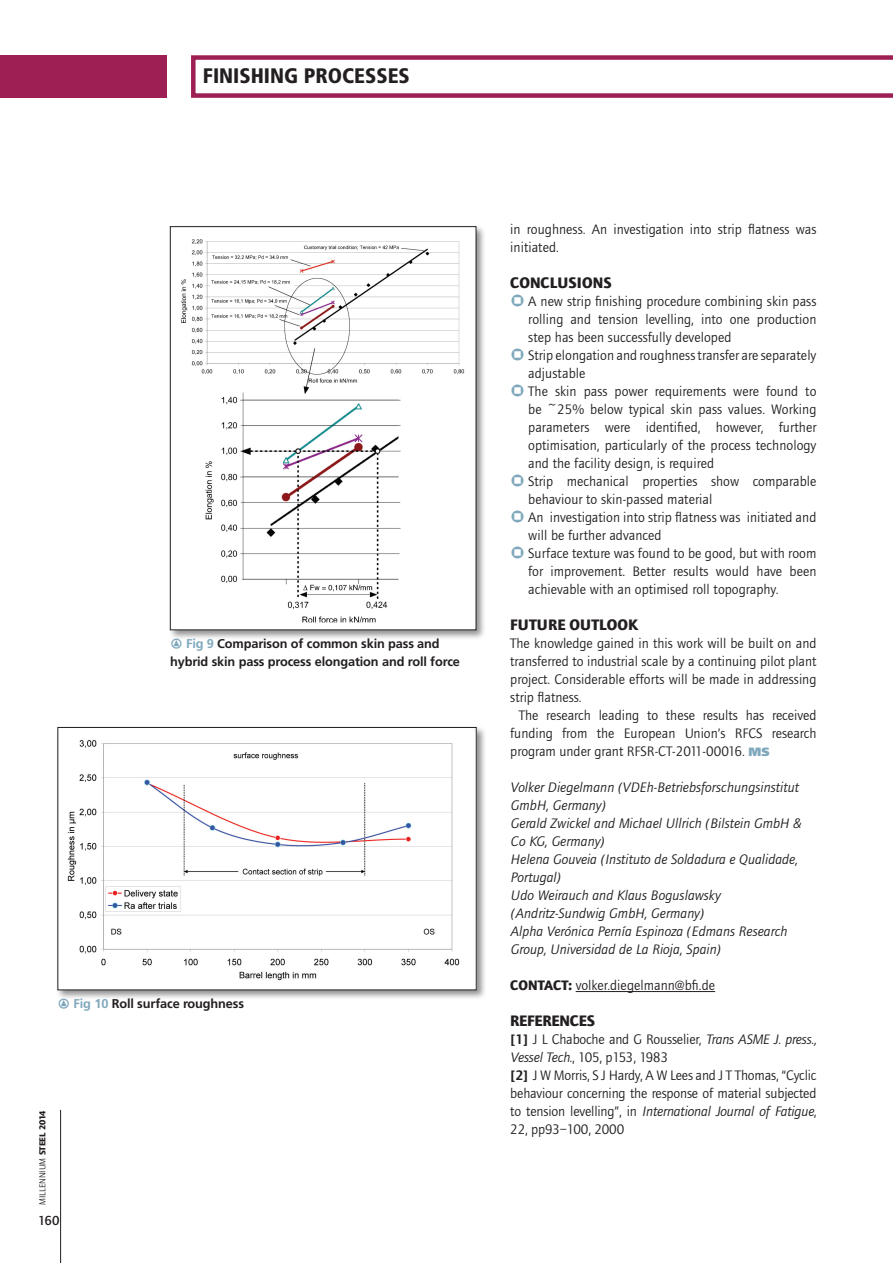
<style>
.page{position:relative;width:893px;height:1263px;background:#fff}
.page>*{position:absolute;margin:0;border:0;box-sizing:border-box;transform-origin:0 0}
.t1{font:900 condensed 21px "Frutiger";color:#231f20}
.t2{font:700 15.75px "Foundry Journal";letter-spacing:.005em;color:#231f20}
.t3{font:14.25px/18px "Foundry Journal";letter-spacing:.005em;color:#231f20}
.t4{font:italic 14.25px/18px "Foundry Journal";letter-spacing:.005em;color:#231f20}
.t5{font:500 13.5px "Foundry Journal";color:#231f20}
.t6{font:700 12.75px/18px "Frutiger";letter-spacing:-.01em;color:#231f20}
.t7{font:9px "Foundry Journal";color:#231f20}
.s1{font-family:"Linotype Tapestry Circle";font-weight:400;color:#7fa8bc}
.s2{color:#7fa8bc}
.s3{font-weight:700}
.s4{font-family:"Linotype Tapestry Circle";font-size:15px;color:#7fa8bc}
.s5{font-family:"Frutiger";font-weight:900;font-size:12px;color:#7fa8bc}
.s6{font-weight:600}
.s7{font-style:italic}
</style>
<div class="page">
<hr style="left:60px;top:1110px;width:1px;height:153px;background:#231f20">
<div style="left:0;top:56px;width:166px;height:42px;background:#9e1f54"></div>
<svg style="left:191px;top:55px;width:702px;height:43px"></svg>
<hr style="left:576px;top:991px;width:139px;height:1px;background:#231f20">
<div style="left:168px;top:224px;width:325px;height:422px;background:#231f20;opacity:.5"></div>
<div style="left:170px;top:227px;width:306px;height:403px;background:#fff"></div>
<img style="left:181px;top:239px;width:284px;height:384px">
<div style="left:170px;top:226px;width:306px;height:404px;border:1px solid #231f20"></div>
<div style="left:56px;top:725px;width:437px;height:281px;background:#231f20;opacity:.5"></div>
<div style="left:58px;top:727px;width:418px;height:263px;background:#fff"></div>
<img style="left:67px;top:740px;width:393px;height:241px">
<div style="left:58px;top:727px;width:418px;height:263px;border:1px solid #231f20"></div>
<h1 class="t1" style="left:203px;top:63px;width:208px">FINISHING PROCESSES</h1>
<p class="t6" style="left:170px;top:634px;width:291px"><span class="s1">r</span> <span class="s2">Fig 9</span> Comparison of common skin pass and hybrid skin pass process elongation and roll force</p>
<p class="t6" style="left:58px;top:994px;width:188px"><span class="s1">r</span> <span class="s2">Fig 10</span> Roll surface roughness</p>
<p class="t7" style="left:38px;top:1205px;width:96px;rotate:-90deg">MILLENNIUM <span class="s3">STEEL 2014</span></p>
<p class="t5" style="left:38px;top:1213px;width:23px">160</p>
<p class="t3" style="left:510px;top:221px;width:308px">in roughness. An investigation into strip flatness was initiated.</p>
<p class="t2" style="left:510px;top:273px;width:103px">CONCLUSIONS</p>
<p class="t3" style="left:510px;top:293px;width:308px"><span class="s4">`</span> A new strip finishing procedure combining skin pass</p>
<p class="t3" style="left:528px;top:311px;width:290px">rolling and tension levelling, into one production</p>
<p class="t3" style="left:528px;top:329px;width:205px">step has been successfully developed</p>
<p class="t3" style="left:510px;top:347px;width:308px"><span class="s4">`</span> Strip elongation and roughness transfer are separately</p>
<p class="t3" style="left:528px;top:365px;width:59px">adjustable</p>
<p class="t3" style="left:510px;top:383px;width:308px"><span class="s4">`</span> The skin pass power requirements were found to</p>
<p class="t3" style="left:528px;top:401px;width:290px">be ~25% below typical skin pass values. Working</p>
<p class="t3" style="left:528px;top:419px;width:290px">parameters were identified, however, further</p>
<p class="t3" style="left:528px;top:437px;width:290px">optimisation, particularly of the process technology</p>
<p class="t3" style="left:528px;top:455px;width:187px">and the facility design, is required</p>
<p class="t3" style="left:510px;top:473px;width:308px"><span class="s4">`</span> Strip mechanical properties show comparable</p>
<p class="t3" style="left:528px;top:491px;width:186px">behaviour to skin-passed material</p>
<p class="t3" style="left:510px;top:509px;width:308px"><span class="s4">`</span> An investigation into strip flatness was initiated and</p>
<p class="t3" style="left:528px;top:527px;width:135px">will be further advanced</p>
<p class="t3" style="left:510px;top:545px;width:308px"><span class="s4">`</span> Surface texture was found to be good, but with room</p>
<p class="t3" style="left:528px;top:563px;width:290px">for improvement. Better results would have been</p>
<p class="t3" style="left:528px;top:581px;width:252px">achievable with an optimised roll topography.</p>
<p class="t2" style="left:510px;top:615px;width:130px">FUTURE OUTLOOK</p>
<p class="t3" style="left:510px;top:635px;width:308px">The knowledge gained in this work will be built on and</p>
<p class="t3" style="left:510px;top:653px;width:308px">transferred to industrial scale by a continuing pilot plant</p>
<p class="t3" style="left:510px;top:671px;width:308px">project. Considerable efforts will be made in addressing</p>
<p class="t3" style="left:510px;top:689px;width:73px">strip flatness.</p>
<p class="t3" style="left:519px;top:707px;width:299px">The research leading to these results has received</p>
<p class="t3" style="left:510px;top:725px;width:308px">funding from the European Union’s RFCS research</p>
<p class="t3" style="left:510px;top:743px;width:261px">program under grant RFSR-CT-2011-00016. <span class="s5">MS</span></p>
<p class="t4" style="left:510px;top:779px;width:293px">Volker Diegelmann (VDEh-Betriebsforschungsinstitut GmbH, Germany)<br>Gerald Zwickel and Michael Ullrich (Bilstein GmbH &amp; Co KG, Germany)<br>Helena Gouveia (Instituto de Soldadura e Qualidade, Portugal)<br>Udo Weirauch and Klaus Boguslawsky (Andritz-Sundwig GmbH, Germany)<br>Alpha Verónica Pernía Espinoza (Edmans Research Group, Universidad de La Rioja, Spain)</p>
<p class="t3" style="left:510px;top:977px;width:206px"><span class="s3">CONTACT:</span> volker.diegelmann@bfi.de</p>
<p class="t2" style="left:510px;top:1011px;width:86px">REFERENCES</p>
<p class="t3" style="left:510px;top:1031px;width:308px"><span class="s6">[1]</span> J L Chaboche and G Rousselier, <span class="s7">Trans ASME J. press., Vessel Tech.</span>, 105, p153, 1983<br><span class="s6">[2]</span> J W Morris, S J Hardy, A W Lees and J T Thomas, “Cyclic behaviour concerning the response of material subjected to tension levelling”, in <span class="s7">International Journal of Fatigue</span>, 22, pp93–100, 2000</p>
</div>
